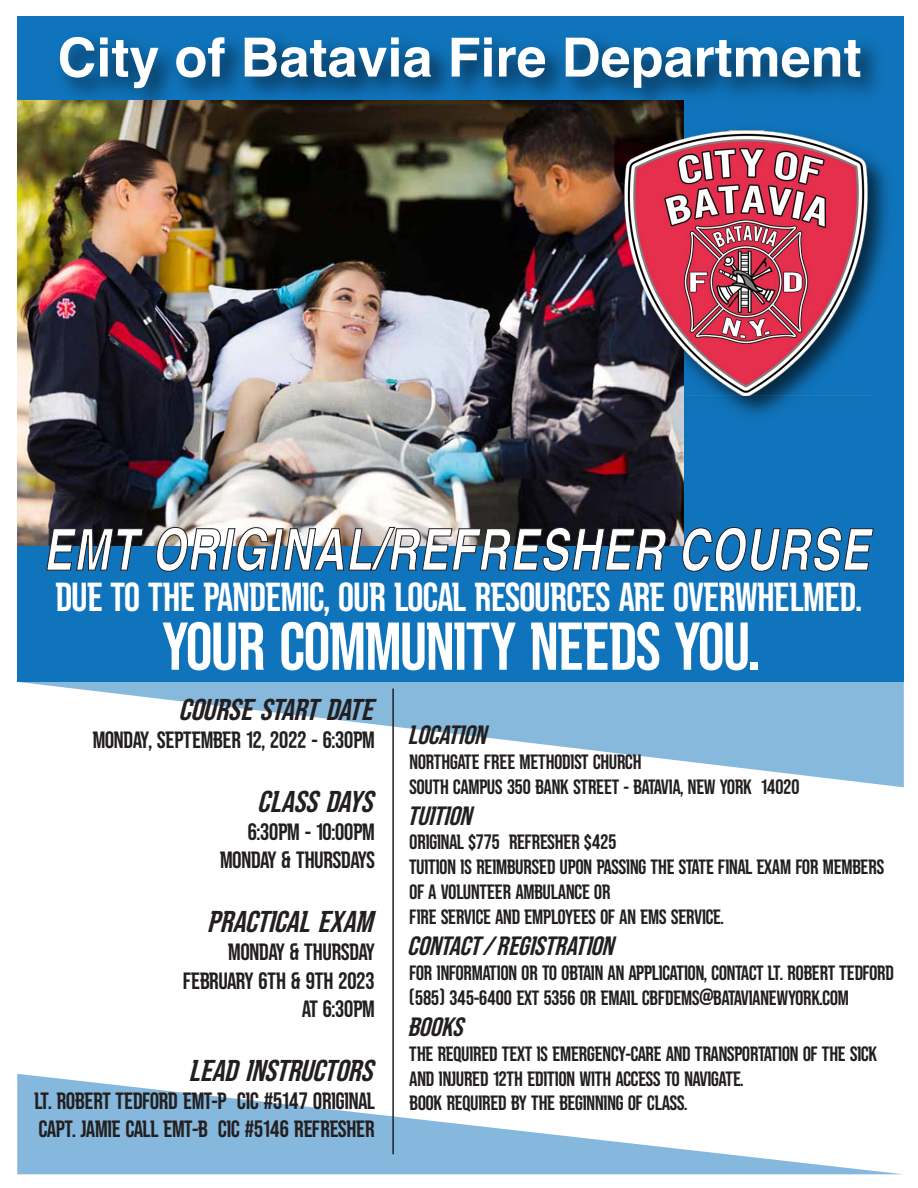
<style>
.page{position:relative;width:918px;height:1188px;background:#fff}
.page>*{position:absolute;margin:0;border:0;box-sizing:border-box;transform-origin:0 0}
.t1{font:67.5px "ENGINE Regular";color:#fff}
.t2{font:700 54px "Helvetica";color:#fff}
.t3{font:40.5px "ENGINE Regular";color:#fff}
.t4{font:29.55px "ENGINE Italic";color:#231f20}
.t5{font:25.95px "ENGINE Italic";color:#231f20}
.t6{font:23.55px/28.3px "ENGINE Regular";color:#231f20;text-align:right}
.t7{font:20.7px/24.9px "ENGINE Regular";color:#231f20}
</style>
<div class="page">
<div style="left:17px;top:17px;width:887px;height:665px;background:#1074bc"></div>
<img style="left:18px;top:101px;width:666px;height:444px">
<img style="left:45px;top:38px;width:833px;height:98px">
<svg style="left:46px;top:525px;width:98px;height:46px"></svg>
<svg style="left:156px;top:526px;width:511px;height:46px"></svg>
<svg style="left:681px;top:527px;width:193px;height:45px"></svg>
<img style="left:612px;top:118px;width:276px;height:311px">
<img style="left:623px;top:131px;width:247px;height:264px">
<svg style="left:20px;top:682px;width:884px;height:105px"></svg>
<svg style="left:17px;top:1074px;width:883px;height:100px"></svg>
<hr style="left:392px;top:688px;width:2px;height:466px;background:#231f20">
<p class="t2" style="left:57px;top:14px;width:806px">City of Batavia Fire Department</p>
<p class="t3" style="left:56px;top:579px;width:807px">DUE TO THE PANDEMIC, OUR LOCAL RESOURCES ARE OVERWHELMED.</p>
<p class="t1" style="left:163px;top:616px;width:596px">YOUR COMMUNITY NEEDS YOU.</p>
<p class="t4" style="left:181px;top:694px;width:195px">COURSE START DATE</p>
<p class="t6" style="left:93px;top:727px;width:284px">MONDAY, SEPTEMBER 12, 2022 - 6:30PM</p>
<p class="t4" style="left:260px;top:786px;width:116px">CLASS DAYS</p>
<p class="t6" style="left:220px;top:819px;width:156px">6:30PM - 10:00PM<br>MONDAY &amp; THURSDAYS</p>
<p class="t4" style="left:209px;top:906px;width:167px">PRACTICAL EXAM</p>
<p class="t6" style="left:228px;top:939px;width:148px">MONDAY &amp; THURSDAY</p>
<p class="t6" style="left:183px;top:967px;width:193px">FEBRUARY 6TH &amp; 9TH 2023</p>
<p class="t6" style="left:302px;top:996px;width:74px">AT 6:30PM</p>
<p class="t4" style="left:191px;top:1054px;width:185px">LEAD INSTRUCTORS</p>
<p class="t6" style="left:34px;top:1088px;width:342px">LT. ROBERT TEDFORD EMT-P CIC #5147 ORIGINAL</p>
<p class="t6" style="left:39px;top:1116px;width:337px">CAPT. JAMIE CALL EMT-B CIC #5146 REFRESHER</p>
<p class="t5" style="left:410px;top:721px;width:80px">LOCATION</p>
<p class="t7" style="left:410px;top:750px;width:233px">NORTHGATE FREE METHODIST CHURCH</p>
<p class="t7" style="left:410px;top:775px;width:391px">SOUTH CAMPUS 350 BANK STREET - BATAVIA, NEW YORK 14020</p>
<p class="t5" style="left:410px;top:802px;width:65px">TUITION</p>
<p class="t7" style="left:410px;top:831px;width:476px">ORIGINAL $775 REFRESHER $425<br>TUITION IS REIMBURSED UPON PASSING THE STATE FINAL EXAM FOR MEMBERS OF A VOLUNTEER AMBULANCE OR<br>FIRE SERVICE AND EMPLOYEES OF AN EMS SERVICE.</p>
<p class="t5" style="left:410px;top:932px;width:207px">CONTACT/REGISTRATION</p>
<p class="t7" style="left:410px;top:961px;width:486px">FOR INFORMATION OR TO OBTAIN AN APPLICATION, CONTACT LT. ROBERT TEDFORD (585) 345-6400 EXT 5356 OR EMAIL CBFDEMS@BATAVIANEWYORK.COM</p>
<p class="t5" style="left:410px;top:1013px;width:57px">BOOKS</p>
<p class="t7" style="left:410px;top:1042px;width:469px">THE REQUIRED TEXT IS EMERGENCY-CARE AND TRANSPORTATION OF THE SICK<br>AND INJURED 12TH EDITION WITH ACCESS TO NAVIGATE.</p>
<p class="t7" style="left:410px;top:1092px;width:279px">BOOK REQUIRED BY THE BEGINNING OF CLASS.</p>
</div>
